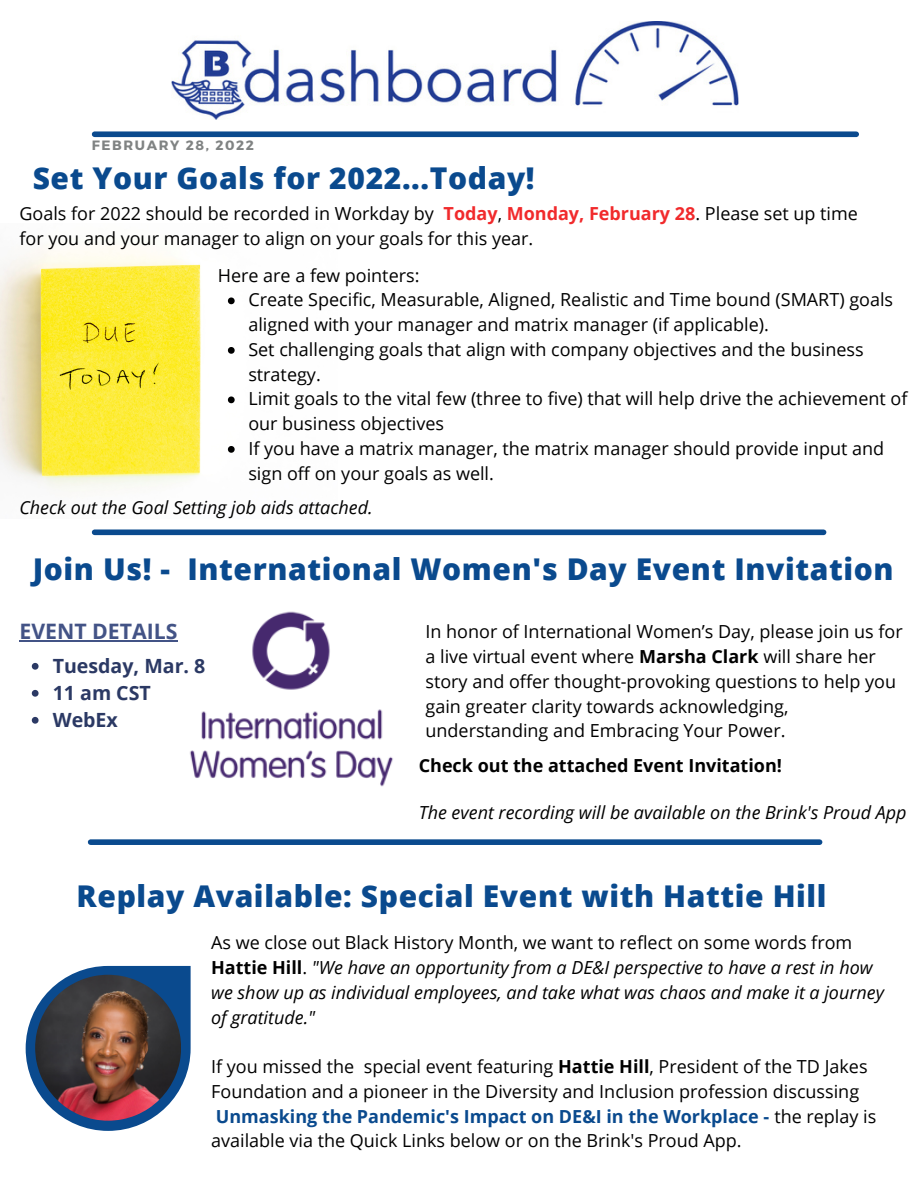
<style>
.page{position:relative;width:918px;height:1188px;background:#fff}
.page>*{position:absolute;margin:0;border:0;box-sizing:border-box;transform-origin:0 0}
.t1{font:800 30px "Open Sans";letter-spacing:.02em;color:#0a4a8e}
.t2{font:700 21.3px "Open Sans";color:#435386}
.t3{font:700 19.65px "Open Sans";color:#2b3964}
.t4{font:18px/24.8px "Open Sans";color:#000}
.t5{font:italic 18px/24.8px "Open Sans";color:#000}
.t6{font:700 18px "Open Sans";color:#000}
.t7{font:700 13.5px "Montserrat";letter-spacing:.12em;color:#808383}
.s1{font-weight:700;color:#f12a2c}
.s2{font-weight:700}
.s3{font-style:normal}
.s4{font-weight:700;font-style:normal}
.s5{font-weight:700;color:#0a4a8e}
</style>
<div class="page">
<img style="left:171px;top:21px;width:567px;height:98px">
<div style="left:95px;top:131px;width:761px;height:6px;background:#0a4a8e"></div>
<div style="left:95px;top:529px;width:729px;height:6px;background:#0a4a8e"></div>
<img style="left:149px;top:611px;width:244px;height:176px">
<div style="left:91px;top:839px;width:729px;height:6px;background:#0a4a8e"></div>
<img style="left:0;top:246px;width:233px;height:246px">
<hr style="left:19px;top:640px;width:159px;height:1px;background:#435386">
<svg style="left:32px;top:663px;width:7px;height:7px"></svg>
<svg style="left:32px;top:690px;width:7px;height:7px"></svg>
<svg style="left:32px;top:717px;width:7px;height:7px"></svg>
<svg style="left:228px;top:297px;width:7px;height:7px"></svg>
<svg style="left:228px;top:347px;width:7px;height:7px"></svg>
<svg style="left:228px;top:396px;width:7px;height:7px"></svg>
<svg style="left:228px;top:446px;width:7px;height:7px"></svg>
<svg style="left:26px;top:966px;width:165px;height:165px"></svg>
<img style="left:35px;top:975px;width:146px;height:146px">
<p class="t7" style="left:92px;top:136px;width:164px">FEBRUARY 28, 2022</p>
<p class="t1" style="left:33px;top:157px;width:503px">Set Your Goals for 2022...Today!</p>
<p class="t4" style="left:19px;top:201px;width:840px">Goals for 2022 should be recorded in Workday by <span class="s1">Today</span>, <span class="s1">Monday, February 28</span>. Please set up time for you and your manager to align on your goals for this year.</p>
<p class="t4" style="left:218px;top:262px;width:203px">Here are a few pointers:</p>
<p class="t4" style="left:248px;top:287px;width:646px">Create Specific, Measurable, Aligned, Realistic and Time bound (SMART) goals aligned with your manager and matrix manager (if applicable).</p>
<p class="t4" style="left:248px;top:337px;width:617px">Set challenging goals that align with company objectives and the business strategy.</p>
<p class="t4" style="left:248px;top:386px;width:661px">Limit goals to the vital few (three to five) that will help drive the achievement of our business objectives</p>
<p class="t4" style="left:248px;top:436px;width:637px">If you have a matrix manager, the matrix manager should provide input and sign off on your goals as well.</p>
<p class="t5" style="left:19px;top:495px;width:355px">Check out the Goal Setting job aids attached.</p>
<p class="t1" style="left:33px;top:548px;width:862px">Join Us! - International Women's Day Event Invitation</p>
<p class="t4" style="left:426px;top:619px;width:479px">In honor of International Women’s Day, please join us for a live virtual event where <span class="s2">Marsha Clark</span> will share her story and offer thought-provoking questions to help you gain greater clarity towards acknowledging, understanding and Embracing Your Power.</p>
<p class="t2" style="left:19px;top:616px;width:160px">EVENT DETAILS</p>
<p class="t3" style="left:53px;top:652px;width:154px">Tuesday, Mar. 8</p>
<p class="t3" style="left:53px;top:679px;width:100px">11 am CST</p>
<p class="t3" style="left:53px;top:706px;width:67px">WebEx</p>
<p class="t6" style="left:419px;top:752px;width:365px">Check out the attached Event Invitation!</p>
<p class="t5" style="left:419px;top:799px;width:489px">The event recording will be available on the Brink's Proud App</p>
<p class="t1" style="left:77px;top:874px;width:752px">Replay Available: Special Event with Hattie Hill</p>
<p class="t5" style="left:211px;top:930px;width:674px"><span class="s3">As we close out Black History Month, we want to reflect on some words from </span><span class="s4">Hattie Hill</span><span class="s3">.</span> "We have an opportunity from a DE&amp;I perspective to have a rest in how we show up as individual employees, and take what was chaos and make it a journey of gratitude."</p>
<p class="t4" style="left:211px;top:1054px;width:667px">If you missed the special event featuring <span class="s2">Hattie Hill</span>, President of the TD Jakes Foundation and a pioneer in the Diversity and Inclusion profession discussing <span class="s5">Unmasking the Pandemic's Impact on DE&amp;I in the Workplace -</span> the replay is available via the Quick Links below or on the Brink's Proud App.</p>
</div>
